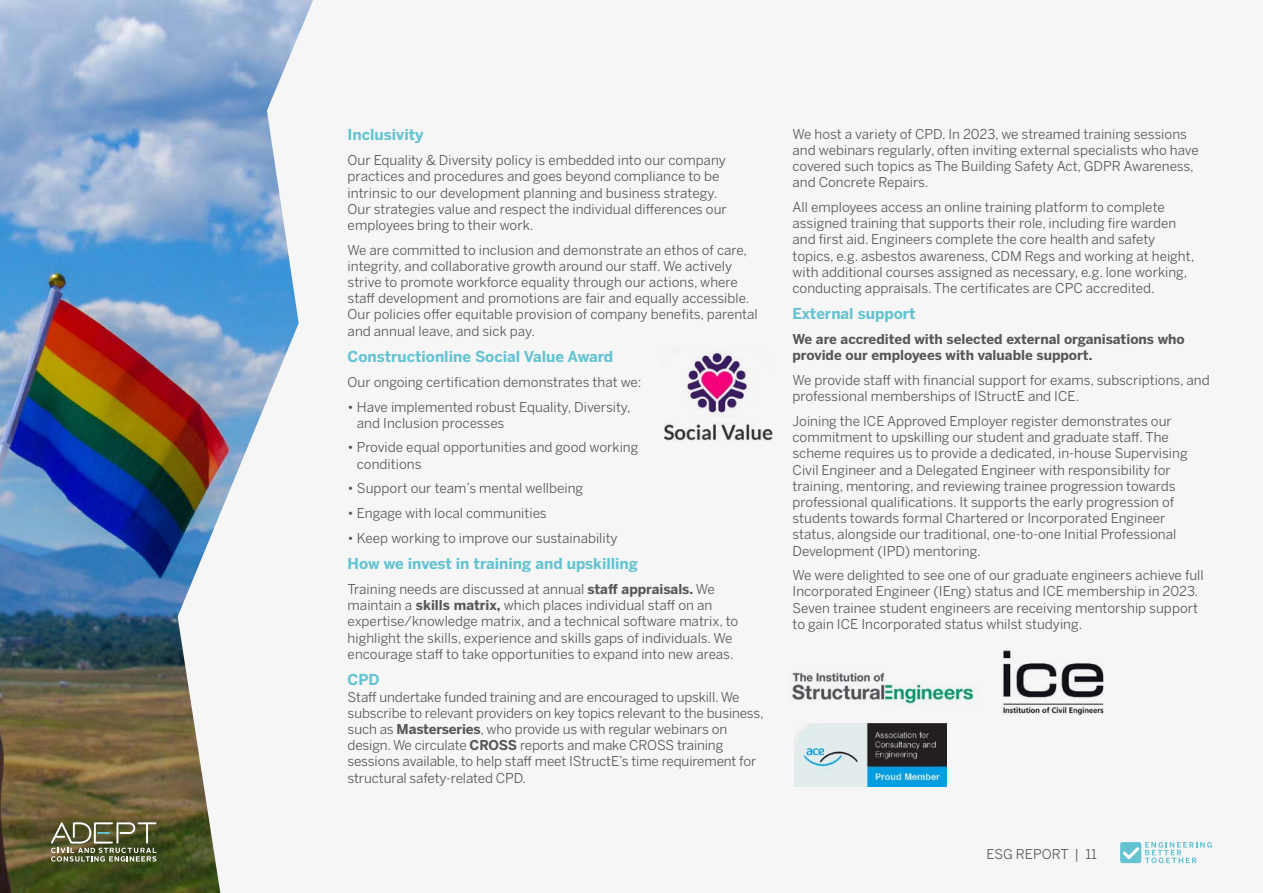
<style>
.page{position:relative;width:1263px;height:893px;background:#f6f6f6}
.page>*{position:absolute;margin:0;border:0;box-sizing:border-box;transform-origin:0 0}
.t1{font:700 15px "Benton Sans";color:#63c3d1}
.t2{font:13.5px/16.2px "Benton Sans";color:#575756}
.t3{font:700 13.5px/16.2px "Benton Sans";color:#575756}
.s1{font-weight:700}
</style>
<div class="page">
<div style="left:1120px;top:842px;width:21px;height:21px;background:#63c3d1;border-radius:2px"></div>
<svg style="left:1123px;top:847px;width:16px;height:12px"></svg>
<svg style="left:1145px;top:842px;width:67px;height:21px"></svg>
<img style="left:0;top:0;width:313px;height:893px">
<img style="left:664px;top:350px;width:109px;height:91px">
<svg style="left:51px;top:822px;width:105px;height:39px"></svg>
<img style="left:1002px;top:650px;width:102px;height:66px">
<img style="left:792px;top:672px;width:183px;height:35px">
<img style="left:794px;top:724px;width:153px;height:63px">
<p class="t1" style="left:348px;top:126px;width:78px">Inclusivity</p>
<p class="t2" style="left:348px;top:152px;width:381px">Our Equality &amp; Diversity policy is embedded into our company practices and procedures and goes beyond compliance to be intrinsic to our development planning and business strategy.<br>Our strategies value and respect the individual differences our employees bring to their work.</p>
<p class="t2" style="left:348px;top:241px;width:412px">We are committed to inclusion and demonstrate an ethos of care, integrity, and collaborative growth around our staff. We actively strive to promote workforce equality through our actions, where staff development and promotions are fair and equally accessible.<br>Our policies offer equitable provision of company benefits, parental and annual leave, and sick pay.</p>
<p class="t1" style="left:348px;top:348px;width:267px">Constructionline Social Value Award</p>
<p class="t2" style="left:348px;top:374px;width:295px">Our ongoing certification demonstrates that we:</p>
<p class="t2" style="left:357px;top:398px;width:275px;text-indent:-9px">• Have implemented robust Equality, Diversity, and Inclusion processes</p>
<p class="t2" style="left:357px;top:439px;width:283px;text-indent:-9px">• Provide equal opportunities and good working conditions</p>
<p class="t2" style="left:348px;top:480px;width:237px">• Support our team’s mental wellbeing</p>
<p class="t2" style="left:348px;top:505px;width:201px">• Engage with local communities</p>
<p class="t2" style="left:348px;top:530px;width:271px">• Keep working to improve our sustainability</p>
<p class="t1" style="left:348px;top:555px;width:292px">How we invest in training and upskilling</p>
<p class="t2" style="left:348px;top:581px;width:392px">Training needs are discussed at annual <span class="s1">staff appraisals.</span> We maintain a <span class="s1">skills matrix,</span> which places individual staff on an expertise/knowledge matrix, and a technical software matrix, to highlight the skills, experience and skills gaps of individuals. We encourage staff to take opportunities to expand into new areas.</p>
<p class="t1" style="left:348px;top:671px;width:33px">CPD</p>
<p class="t2" style="left:348px;top:688px;width:418px">Staff undertake funded training and are encouraged to upskill. We subscribe to relevant providers on key topics relevant to the business, such as <span class="s1">Masterseries</span>, who provide us with regular webinars on design. We circulate <span class="s1">CROSS</span> reports and make CROSS training sessions available, to help staff meet IStructE’s time requirement for structural safety-related CPD.</p>
<p class="t2" style="left:792px;top:125px;width:408px">We host a variety of CPD. In 2023, we streamed training sessions and webinars regularly, often inviting external specialists who have covered such topics as The Building Safety Act, GDPR Awareness, and Concrete Repairs.</p>
<p class="t2" style="left:792px;top:199px;width:403px">All employees access an online training platform to complete assigned training that supports their role, including fire warden and first aid. Engineers complete the core health and safety topics, e.g. asbestos awareness, CDM Regs and working at height, with additional courses assigned as necessary, e.g. lone working, conducting appraisals. The certificates are CPC accredited.</p>
<p class="t1" style="left:792px;top:305px;width:125px">External support</p>
<p class="t3" style="left:792px;top:331px;width:394px">We are accredited with selected external organisations who provide our employees with valuable support.</p>
<p class="t2" style="left:792px;top:372px;width:419px">We provide staff with financial support for exams, subscriptions, and professional memberships of IStructE and ICE.</p>
<p class="t2" style="left:792px;top:413px;width:397px">Joining the ICE Approved Employer register demonstrates our commitment to upskilling our student and graduate staff. The scheme requires us to provide a dedicated, in-house Supervising Civil Engineer and a Delegated Engineer with responsibility for training, mentoring, and reviewing trainee progression towards professional qualifications. It supports the early progression of students towards formal Chartered or Incorporated Engineer status, alongside our traditional, one-to-one Initial Professional Development (IPD) mentoring.</p>
<p class="t2" style="left:792px;top:567px;width:413px">We were delighted to see one of our graduate engineers achieve full Incorporated Engineer (IEng) status and ICE membership in 2023.<br>Seven trainee student engineers are receiving mentorship support to gain ICE Incorporated status whilst studying.</p>
<p class="t2" style="left:986px;top:846px;width:112px">ESG REPORT | 11</p>
</div>
